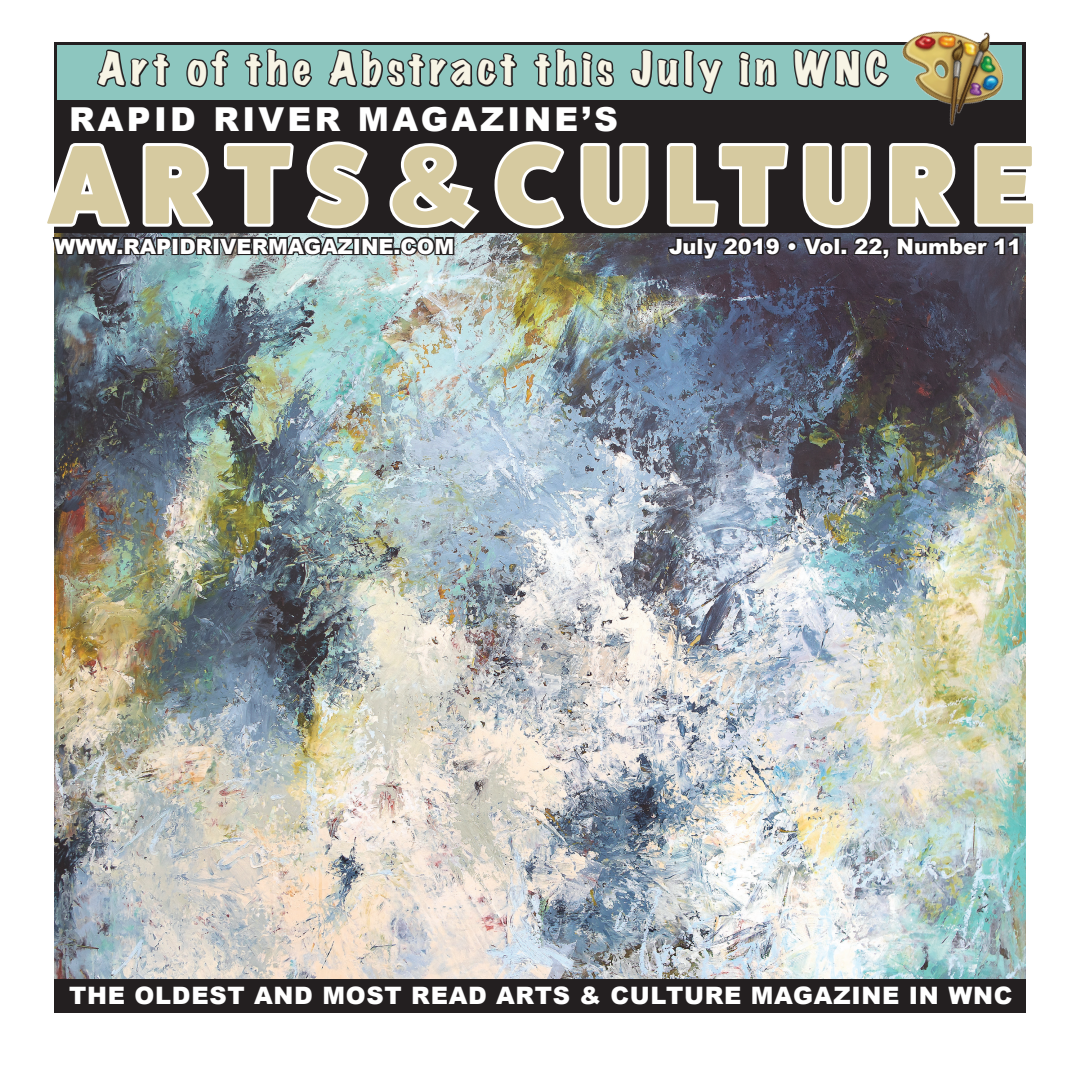
<style>
.page{position:relative;width:1080px;height:1067px;background:#fff}
.page>*{position:absolute;margin:0;border:0;box-sizing:border-box;transform-origin:0 0}
.t1{font:800 112.5px "Fat Frank";letter-spacing:.15em;color:#d6caa0}
.t2{font:expanded 40.5px "Marker Felt";letter-spacing:.135em;color:#f7f4e5}
.t3{font:900 33px "Arial";letter-spacing:.1em;color:#fff}
.t4{font:900 24px "Arial";letter-spacing:.03em;color:#fff}
.t5{font:900 21px "Arial";color:#fff}
.s1{font-family:"Arial";font-weight:900;font-size:106.5px}
</style>
<div class="page">
<img style="left:54px;top:262px;width:972px;height:718px">
<div style="left:54px;top:980px;width:972px;height:32px;background:#231f20"></div>
<svg style="left:537px;top:547px;width:7px;height:5px"></svg>
<svg style="left:52px;top:31px;width:974px;height:231px;background:#606766"></svg>
<p class="t2" style="left:98px;top:37px;width:791px">Art of the Abstract this July in WNC</p>
<p class="t3" style="left:69px;top:95px;width:551px">RAPID RIVER MAGAZINE’S</p>
<p class="t1" style="left:49px;top:122px;width:988px">ARTS<span class="s1">&amp;</span>CULTURE</p>
<p class="t5" style="left:54px;top:231px;width:401px">WWW.RAPIDRIVERMAGAZINE.COM</p>
<p class="t5" style="left:669px;top:231px;width:354px">July 2019 • Vol. 22, Number 11</p>
<p class="t4" style="left:69px;top:977px;width:945px">THE OLDEST AND MOST READ ARTS &amp; CULTURE MAGAZINE IN WNC</p>
</div>
